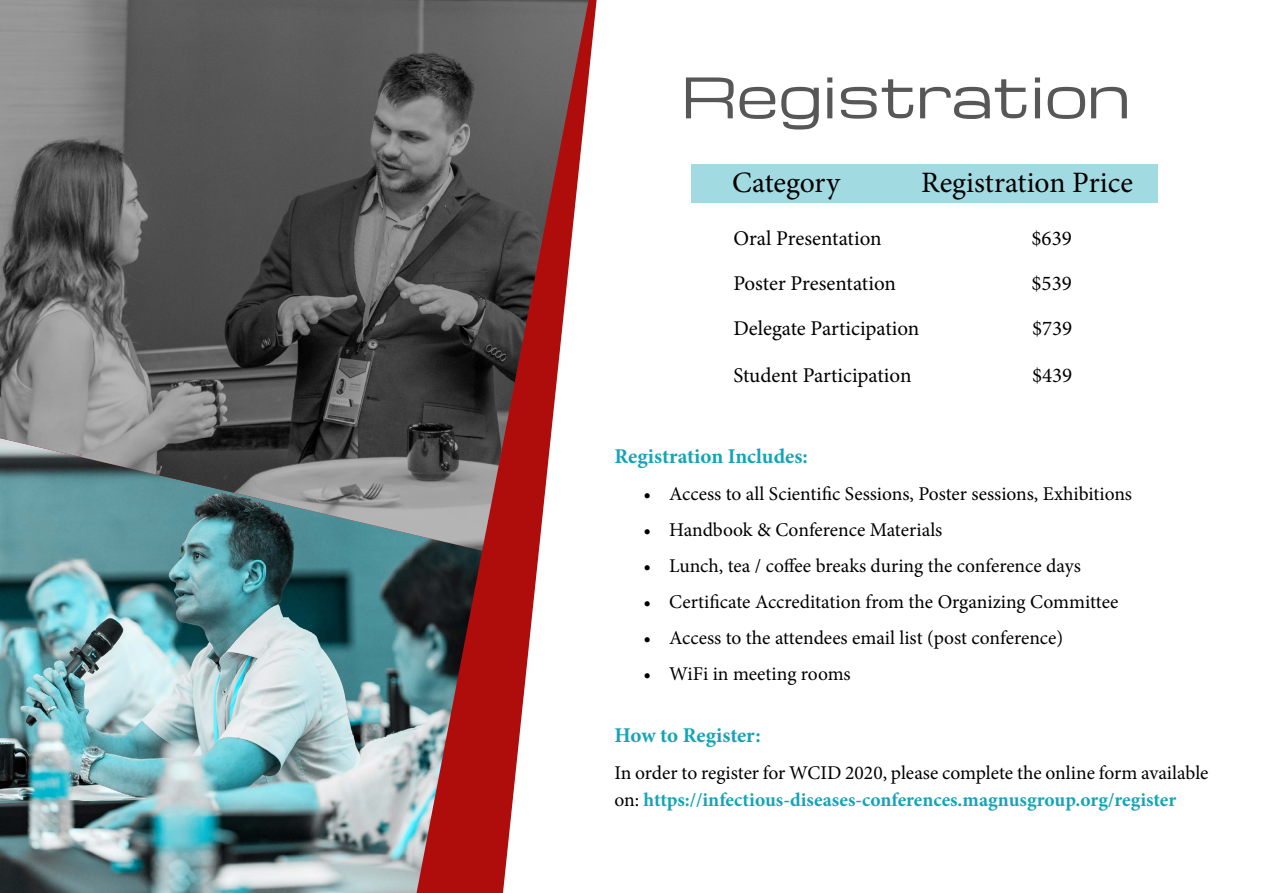
<style>
.page{position:relative;width:1263px;height:893px;background:#fff}
.page>*{position:absolute;margin:0;border:0;box-sizing:border-box;transform-origin:0 0}
.t1{font:54.45px "Michroma";color:#575757}
.t2{font:29.55px "Minion Pro";color:#000}
.t3{font:21px "Minion Pro";color:#000}
.t4{font:700 21px "Minion Pro";color:#15a4b7}
.t5{font:19.5px/27px "Minion Pro";color:#000}
.s1{font-weight:700;color:#15a4b7}
</style>
<div class="page">
<div style="left:691px;top:164px;width:466px;height:39px;background:#a2dae2"></div>
<img style="left:0;top:551px;width:539px;height:342px">
<img style="left:0;top:0;width:589px;height:551px">
<h1 class="t1" style="left:681px;top:68px;width:451px">Registration</h1>
<h2 class="t2" style="left:732px;top:163px;width:109px">Category</h2>
<h2 class="t2" style="left:921px;top:163px;width:213px">Registration Price</h2>
<p class="t3" style="left:733px;top:225px;width:150px">Oral Presentation</p>
<p class="t3" style="left:1031px;top:225px;width:42px">$639</p>
<p class="t3" style="left:733px;top:270px;width:164px">Poster Presentation</p>
<p class="t3" style="left:1031px;top:270px;width:42px">$539</p>
<p class="t3" style="left:733px;top:315px;width:188px">Delegate Participation</p>
<p class="t3" style="left:1032px;top:315px;width:42px">$739</p>
<p class="t3" style="left:733px;top:361px;width:180px">Student Participation</p>
<p class="t3" style="left:1032px;top:361px;width:42px">$439</p>
<p class="t4" style="left:614px;top:441px;width:195px">Registration Includes:</p>
<p class="t5" style="left:644px;top:480px;width:490px">• Access to all Scientific Sessions, Poster sessions, Exhibitions</p>
<p class="t5" style="left:644px;top:516px;width:300px">• Handbook &amp; Conference Materials</p>
<p class="t5" style="left:644px;top:552px;width:439px">• Lunch, tea / coffee breaks during the conference days</p>
<p class="t5" style="left:644px;top:588px;width:476px">• Certificate Accreditation from the Organizing Committee</p>
<p class="t5" style="left:644px;top:624px;width:421px">• Access to the attendees email list (post conference)</p>
<p class="t5" style="left:644px;top:660px;width:209px">• WiFi in meeting rooms</p>
<p class="t4" style="left:614px;top:720px;width:148px">How to Register:</p>
<p class="t5" style="left:614px;top:759px;width:596px">In order to register for WCID 2020, please complete the online form available on: <span class="s1">https://infectious-diseases-conferences.magnusgroup.org/register</span></p>
</div>
